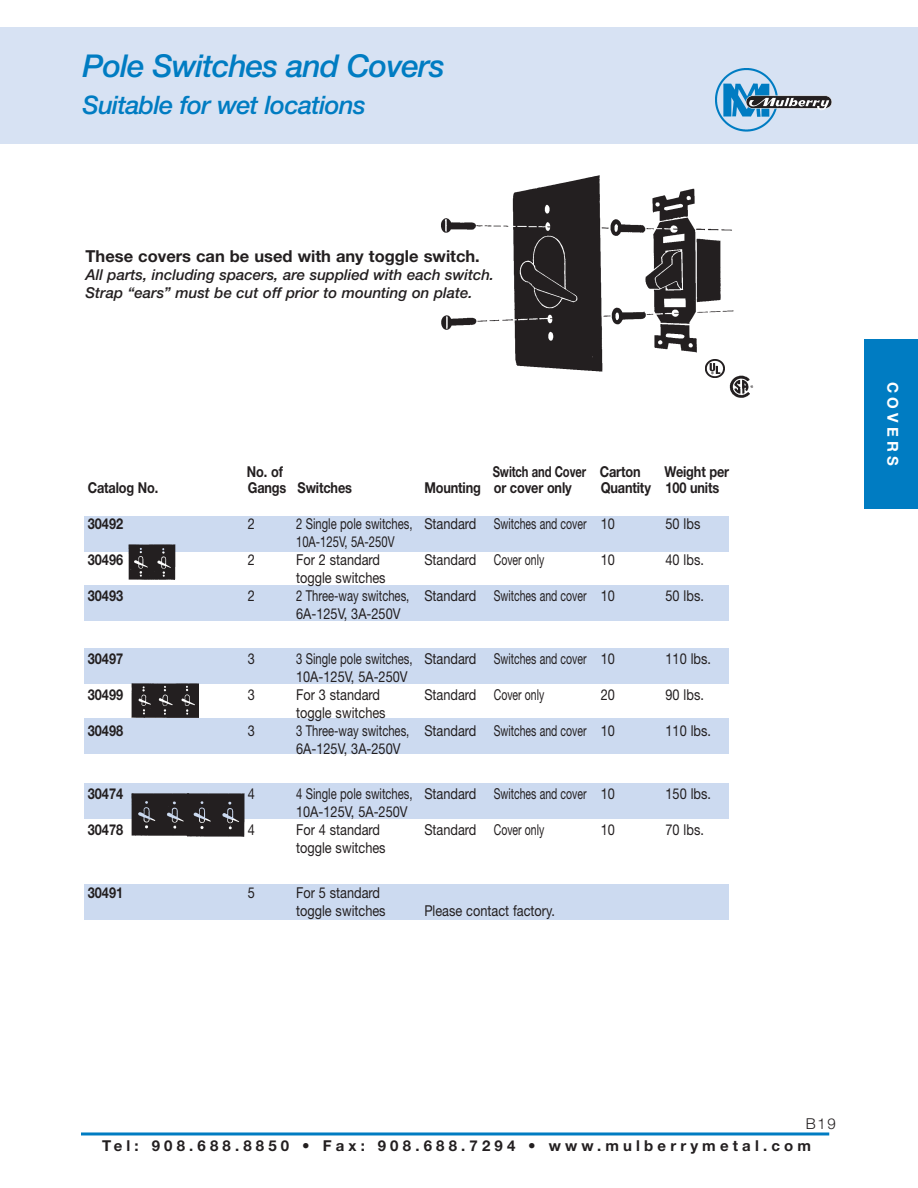
<style>
.page{position:relative;width:918px;height:1188px;background:#fff}
.page>*{position:absolute;margin:0;border:0;box-sizing:border-box;transform-origin:0 0}
.t1{font:italic 500 31.5px "Helvetica Neue";letter-spacing:-.03em;color:#007cc2}
.t2{font:italic 500 25.5px "Helvetica Neue";letter-spacing:-.03em;color:#007cc2}
.t3{font:700 16.5px "Helvetica Neue";color:#231f20}
.t4{font:15px/18px "Helvetica Neue";color:#231f20;scale:.85 1}
.t5{font:15px "Helvetica Neue";color:#231f20;scale:.75 1}
.t6{font:700 15px "Helvetica Neue";letter-spacing:-.01em;color:#231f20;scale:.85 1}
.t7{font:italic 500 15px/18px "Helvetica Neue";color:#231f20}
.t8{font:700 15px "Helvetica Neue";letter-spacing:.28em;color:#231f20}
.t9{font:700 15px "Helvetica Neue";letter-spacing:-.01em;color:#231f20;scale:.75 1}
.t10{font:700 15px "Helvetica Neue";letter-spacing:.28em;color:#fff}
.t11{font:300 15px "Helvetica Neue";color:#231f20}
</style>
<div class="page">
<div style="left:0;top:27px;width:918px;height:116px;background:#d7e2f3"></div>
<img style="left:715px;top:69px;width:83px;height:63px">
<div style="left:746px;top:96px;width:86px;height:13px;border:1px solid #fff;border-radius:7px"></div>
<img style="left:748px;top:96px;width:84px;height:17px">
<hr style="left:81px;top:1132px;width:748px;height:3px;background:#007cc2">
<img style="left:441px;top:175px;width:293px;height:198px">
<img style="left:705px;top:359px;width:19px;height:18px">
<img style="left:729px;top:375px;width:25px;height:23px">
<div style="left:864px;top:339px;width:54px;height:170px;background:#007cc2"></div>
<div style="left:84px;top:516px;width:645px;height:35px;background:#ccdaf0"></div>
<div style="left:84px;top:649px;width:645px;height:35px;background:#ccdaf0"></div>
<div style="left:84px;top:719px;width:645px;height:35px;background:#ccdaf0"></div>
<div style="left:84px;top:784px;width:645px;height:35px;background:#ccdaf0"></div>
<div style="left:84px;top:884px;width:645px;height:35px;background:#ccdaf0"></div>
<div style="left:84px;top:586px;width:645px;height:35px;background:#ccdaf0"></div>
<img style="left:128px;top:545px;width:49px;height:35px">
<img style="left:131px;top:683px;width:68px;height:35px">
<img style="left:131px;top:793px;width:54px;height:43px">
<img style="left:185px;top:793px;width:60px;height:44px">
<h1 class="t1" style="left:83px;top:54px;width:364px">Pole Switches and Covers</h1>
<h2 class="t2" style="left:83px;top:96px;width:285px">Suitable for wet locations</h2>
<p class="t3" style="left:86px;top:250px;width:396px">These covers can be used with any toggle switch.</p>
<p class="t7" style="left:86px;top:267px;width:410px">All parts, including spacers, are supplied with each switch.<br>Strap “ears” must be cut off prior to mounting on plate.</p>
<p class="t6" style="left:247px;top:467px;width:44px">No. of</p>
<p class="t9" style="left:493px;top:467px;width:199px">Switch and Cover Carton</p>
<p class="t6" style="left:665px;top:467px;width:78px">Weight per</p>
<p class="t6" style="left:88px;top:482px;width:85px">Catalog No.</p>
<p class="t6" style="left:248px;top:482px;width:124px">Gangs Switches</p>
<p class="t6" style="left:424px;top:482px;width:175px">Mounting or cover only</p>
<p class="t6" style="left:601px;top:482px;width:141px">Quantity 100 units</p>
<p class="t6" style="left:88px;top:518px;width:43px">30492</p>
<p class="t4" style="left:248px;top:516px;width:10px">2</p>
<p class="t5" style="left:296px;top:518px;width:427px">2 Single pole switches, Standard Switches and cover 10</p>
<p class="t4" style="left:666px;top:516px;width:42px">50 lbs</p>
<p class="t5" style="left:296px;top:536px;width:133px">10A-125V, 5A-250V</p>
<p class="t6" style="left:88px;top:554px;width:43px">30496</p>
<p class="t4" style="left:248px;top:552px;width:10px">2</p>
<p class="t4" style="left:296px;top:552px;width:100px">For 2 standard</p>
<p class="t4" style="left:424px;top:552px;width:143px">Standard Cover only</p>
<p class="t4" style="left:601px;top:552px;width:18px">10</p>
<p class="t4" style="left:666px;top:552px;width:47px">40 lbs.</p>
<p class="t4" style="left:296px;top:570px;width:107px">toggle switches</p>
<p class="t6" style="left:88px;top:590px;width:43px">30493</p>
<p class="t4" style="left:248px;top:588px;width:10px">2</p>
<p class="t5" style="left:296px;top:590px;width:427px">2 Three-way switches, Standard Switches and cover 10</p>
<p class="t4" style="left:666px;top:588px;width:47px">50 lbs.</p>
<p class="t4" style="left:296px;top:606px;width:124px">6A-125V, 3A-250V</p>
<p class="t6" style="left:88px;top:653px;width:43px">30497</p>
<p class="t4" style="left:248px;top:651px;width:10px">3</p>
<p class="t5" style="left:296px;top:653px;width:427px">3 Single pole switches, Standard Switches and cover 10</p>
<p class="t4" style="left:666px;top:651px;width:55px">110 lbs.</p>
<p class="t4" style="left:296px;top:669px;width:133px">10A-125V, 5A-250V</p>
<p class="t6" style="left:88px;top:689px;width:43px">30499</p>
<p class="t4" style="left:248px;top:687px;width:10px">3</p>
<p class="t4" style="left:296px;top:687px;width:100px">For 3 standard</p>
<p class="t4" style="left:424px;top:687px;width:143px">Standard Cover only</p>
<p class="t4" style="left:601px;top:687px;width:18px">20</p>
<p class="t4" style="left:666px;top:687px;width:47px">90 lbs.</p>
<p class="t4" style="left:296px;top:705px;width:107px">toggle switches</p>
<p class="t6" style="left:88px;top:725px;width:43px">30498</p>
<p class="t4" style="left:248px;top:723px;width:10px">3</p>
<p class="t5" style="left:296px;top:725px;width:427px">3 Three-way switches, Standard Switches and cover 10</p>
<p class="t4" style="left:666px;top:723px;width:55px">110 lbs.</p>
<p class="t4" style="left:296px;top:741px;width:124px">6A-125V, 3A-250V</p>
<p class="t6" style="left:88px;top:788px;width:43px">30474</p>
<p class="t4" style="left:248px;top:786px;width:10px">4</p>
<p class="t5" style="left:296px;top:788px;width:427px">4 Single pole switches, Standard Switches and cover 10</p>
<p class="t4" style="left:666px;top:786px;width:55px">150 lbs.</p>
<p class="t4" style="left:296px;top:804px;width:133px">10A-125V, 5A-250V</p>
<p class="t6" style="left:88px;top:824px;width:43px">30478</p>
<p class="t4" style="left:248px;top:822px;width:10px">4</p>
<p class="t4" style="left:296px;top:822px;width:100px">For 4 standard</p>
<p class="t4" style="left:424px;top:822px;width:143px">Standard Cover only</p>
<p class="t4" style="left:601px;top:822px;width:18px">10</p>
<p class="t4" style="left:666px;top:822px;width:47px">70 lbs.</p>
<p class="t4" style="left:296px;top:840px;width:107px">toggle switches</p>
<p class="t6" style="left:88px;top:887px;width:43px">30491</p>
<p class="t4" style="left:248px;top:885px;width:10px">5</p>
<p class="t4" style="left:296px;top:885px;width:107px">For 5 standard toggle switches</p>
<p class="t4" style="left:424px;top:903px;width:155px">Please contact factory.</p>
<p class="t10" style="left:898px;top:382px;width:85px;rotate:90deg">COVERS</p>
<p class="t11" style="left:806px;top:1119px;width:32px">B19</p>
<p class="t8" style="left:102px;top:1140px;width:710px">Tel: 908.688.8850 • Fax: 908.688.7294 • www.mulberrymetal.com</p>
</div>
